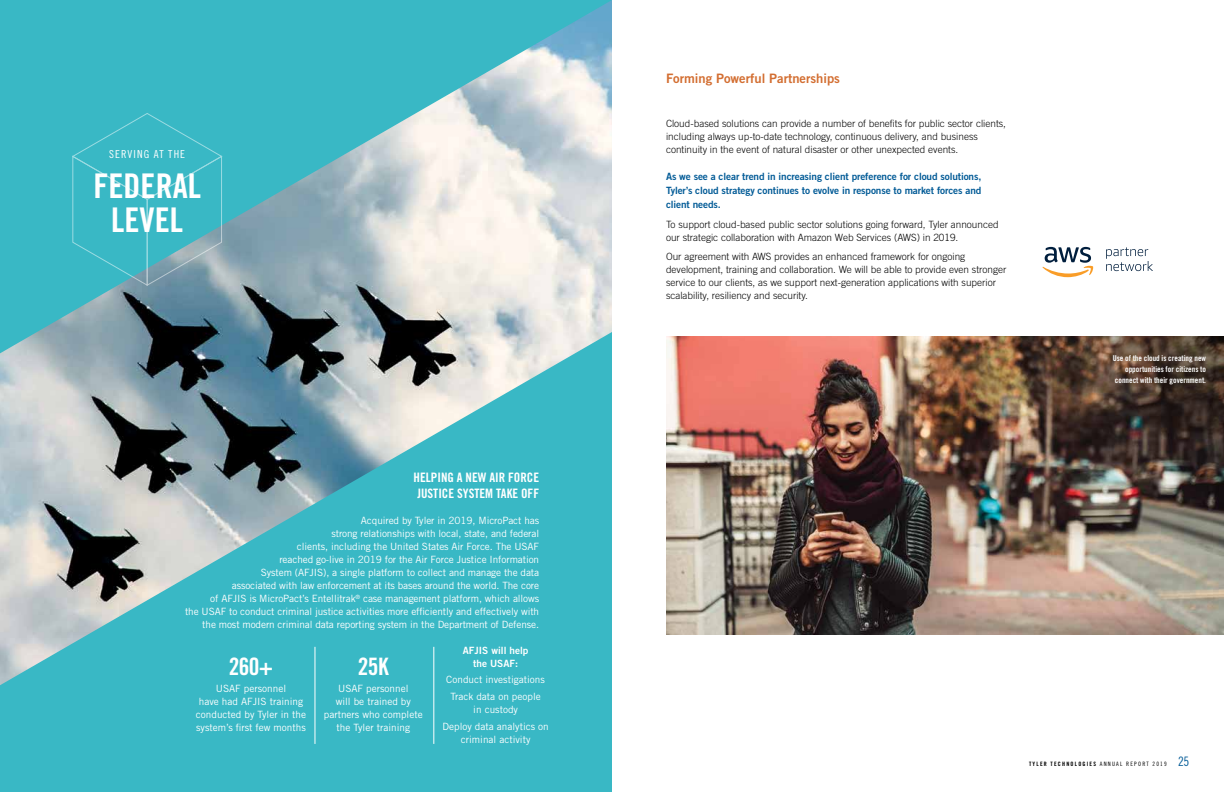
<style>
.page{position:relative;width:1224px;height:792px;background:#fff}
.page>*{position:absolute;margin:0;border:0;box-sizing:border-box;transform-origin:0 0}
.t1{font:34px/34px "Trade Gothic Bold Cond Twenty";color:#fff;text-align:center}
.t2{font:24px "Trade Gothic Bold Cond Twenty";letter-spacing:-.025em;color:#fff}
.t3{font:13px/16px "Trade Gothic Bold Cond Twenty";color:#fff}
.t4{font:13px "Trade Gothic Bold Two";color:#d36e31}
.t5{font:11px "Trade Gothic Cond Eighteen";letter-spacing:.1em;color:#fff}
.t6{font:10px/13px "Trade Gothic";letter-spacing:-.01em;color:#fff;text-align:center}
.t7{font:300 10px/13px "Trade Gothic";color:#000}
.t8{font:10px/14px "Trade Gothic Bold Two";letter-spacing:-.01em;color:#005a96;text-align:justify}
.t9{font:10px/13px "Trade Gothic Bold Two";color:#fff;text-align:center}
.t10{font:8px/11px "Trade Gothic Bold Cond Twenty";color:#fff;text-align:right}
.t11{font:6px "Trade Gothic Bold Cond Twenty";letter-spacing:.2em;color:#000}
.s1{font-family:"Trade Gothic Cond Eighteen"}
.s2{font-family:"Trade Gothic Cond Eighteen";font-size:13px;color:#005a96}
</style>
<div class="page">
<svg style="left:1042px;top:247px;width:52px;height:30px"></svg>
<svg style="left:1106px;top:247px;width:47px;height:24px"></svg>
<img style="left:666px;top:337px;width:558px;height:297px">
<div style="left:0;top:0;width:612px;height:792px;background:#39b8c5"></div>
<hr style="left:434px;top:647px;width:1px;height:97px;background:#fff">
<hr style="left:315px;top:647px;width:1px;height:97px;background:#fff">
<img style="left:0;top:0;width:612px;height:685px">
<svg style="left:71px;top:112px;width:153px;height:175px"></svg>
<p class="t5" style="left:109px;top:147px;width:78px">SERVING AT THE</p>
<h1 class="t1" style="left:93px;top:169px;width:109px">FEDERAL<br>LEVEL</h1>
<h3 class="t3" style="left:414px;top:469px;width:127px">HELPING A NEW AIR FORCE<br>JUSTICE SYSTEM TAKE OFF</h3>
<p class="t6" style="left:185px;top:514px;width:356px;text-align:right">Acquired by Tyler in 2019, MicroPact has<br>strong relationships with local, state, and federal<br>clients, including the United States Air Force. The USAF<br>reached go-live in 2019 for the Air Force Justice Information<br>System (AFJIS), a single platform to collect and manage the data<br>associated with law enforcement at its bases around the world. The core<br>of AFJIS is MicroPact’s Entellitrak<sup>®</sup> case management platform, which allows<br>the USAF to conduct criminal justice activities more efficiently and effectively with the most modern criminal data reporting system in the Department of Defense.</p>
<h2 class="t2" style="left:229px;top:652px;width:46px">260+</h2>
<p class="t6" style="left:196px;top:682px;width:112px">USAF personnel<br>have had AFJIS training conducted by Tyler in the system’s first few months</p>
<p class="t9" style="left:463px;top:643px;width:67px">AFJIS will help the USAF:</p>
<p class="t6" style="left:446px;top:671px;width:100px;line-height:16.7px">Conduct investigations<br>Track data on people</p>
<p class="t6" style="left:442px;top:701px;width:108px;line-height:16.7px">in custody<br>Deploy data analytics on</p>
<p class="t6" style="left:461px;top:733px;width:71px">criminal activity</p>
<h2 class="t2" style="left:358px;top:652px;width:32px">25K</h2>
<p class="t6" style="left:324px;top:682px;width:100px">USAF personnel<br>will be trained by partners who complete the Tyler training</p>
<h3 class="t4" style="left:666px;top:71px;width:176px">Forming Powerful Partnerships</h3>
<p class="t7" style="left:666px;top:116px;width:342px">Cloud-based solutions can provide a number of benefits for public sector clients, including always up-to-date technology, continuous delivery, and business continuity in the event of natural disaster or other unexpected events.</p>
<p class="t8" style="left:666px;top:169px;width:317px">As we see a clear trend in increasing client preference for cloud solutions, Tyler’s cloud strategy continues to evolve in response to market forces and client needs.</p>
<p class="t7" style="left:666px;top:217px;width:334px">To support cloud-based public sector solutions going forward, Tyler announced our strategic collaboration with Amazon Web Services (AWS) in 2019.</p>
<p class="t7" style="left:666px;top:250px;width:342px">Our agreement with AWS provides an enhanced framework for ongoing development, training and collaboration. We will be able to provide even stronger service to our clients, as we support next-generation applications with superior scalability, resiliency and security.</p>
<p class="t10" style="left:1113px;top:353px;width:95px">Use of the cloud is creating new opportunities for citizens to connect with their government.</p>
<p class="t11" style="left:1029px;top:760px;width:162px">TYLER TECHNOLOGIES <span class="s1">ANNUAL REPORT 2019</span> <span class="s2">25</span></p>
</div>
